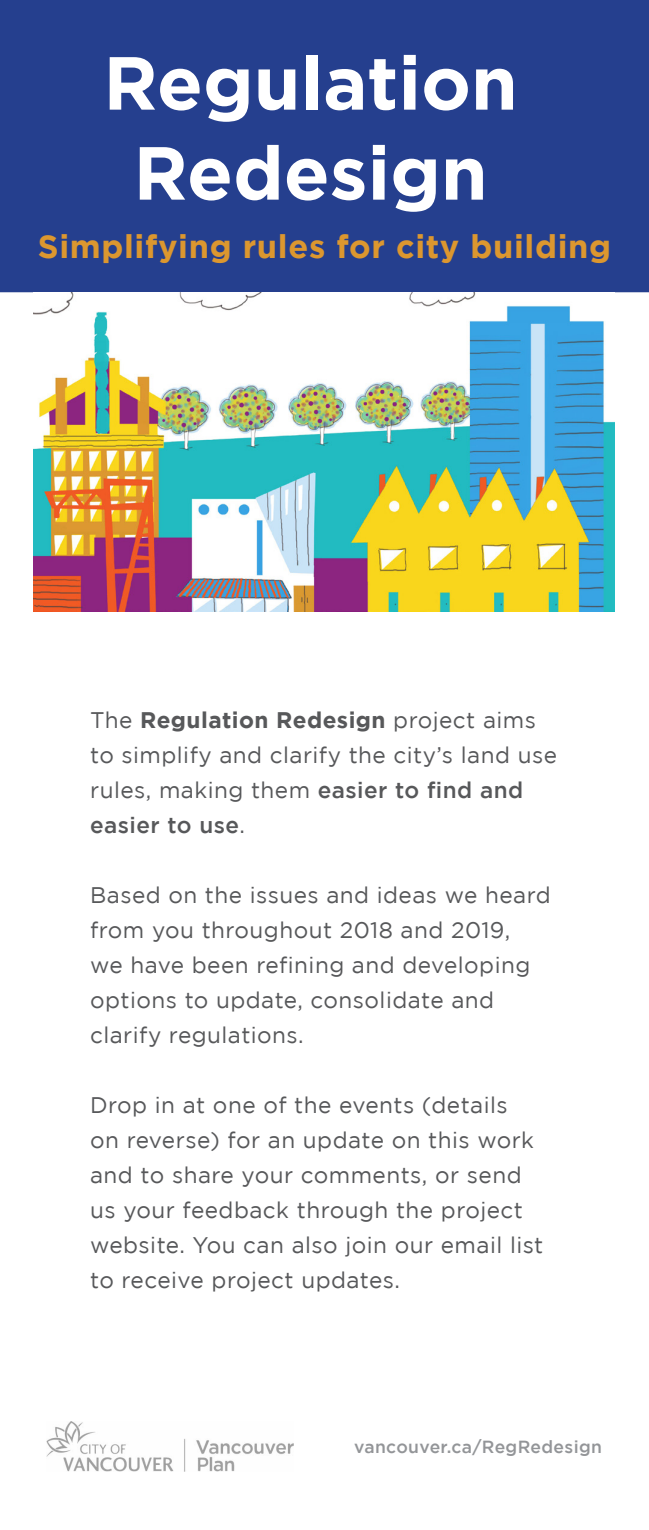
<style>
.page{position:relative;width:649px;height:1530px;background:#fff}
.page>*{position:absolute;margin:0;border:0;box-sizing:border-box;transform-origin:0 0}
.t1{font:700 75px/90px "Gotham";color:#fff;text-align:center}
.t2{font:700 32.5px "Gotham";letter-spacing:.02em;color:#dc972f}
.t3{font:22.5px/35px "Gotham";letter-spacing:.02em;color:#57585a}
.t4{font:500 17.5px "Gotham";letter-spacing:.02em;color:#939598}
.s1{font-weight:700}
.s2{font-weight:500}
</style>
<div class="page">
<div style="left:0;top:0;width:648px;height:291px;background:#253f8e"></div>
<div style="left:0;top:0;width:648px;height:292px;border:2px solid #253f8e"></div>
<img style="left:34px;top:292px;width:580px;height:319px">
<svg style="left:46px;top:1421px;width:248px;height:51px"></svg>
<p class="t1" style="left:103px;top:36px;width:415px">Regulation<br>Redesign</p>
<p class="t2" style="left:38px;top:228px;width:574px">Simplifying rules for city building</p>
<p class="t3" style="left:90px;top:702px;width:468px">The <span class="s1">Regulation Redesign</span> project aims to simplify and clarify the city’s land use rules, making them <span class="s2">easier to find and easier to use</span>.</p>
<p class="t3" style="left:90px;top:877px;width:461px">Based on the issues and ideas we heard from you throughout 2018 and 2019,<br>we have been refining and developing options to update, consolidate and clarify regulations.</p>
<p class="t3" style="left:90px;top:1087px;width:454px">Drop in at one of the events (details<br>on reverse) for an update on this work and to share your comments, or send us your feedback through the project website. You can also join our email list to receive project updates.</p>
<p class="t4" style="left:354px;top:1437px;width:249px">vancouver.ca/RegRedesign</p>
</div>
